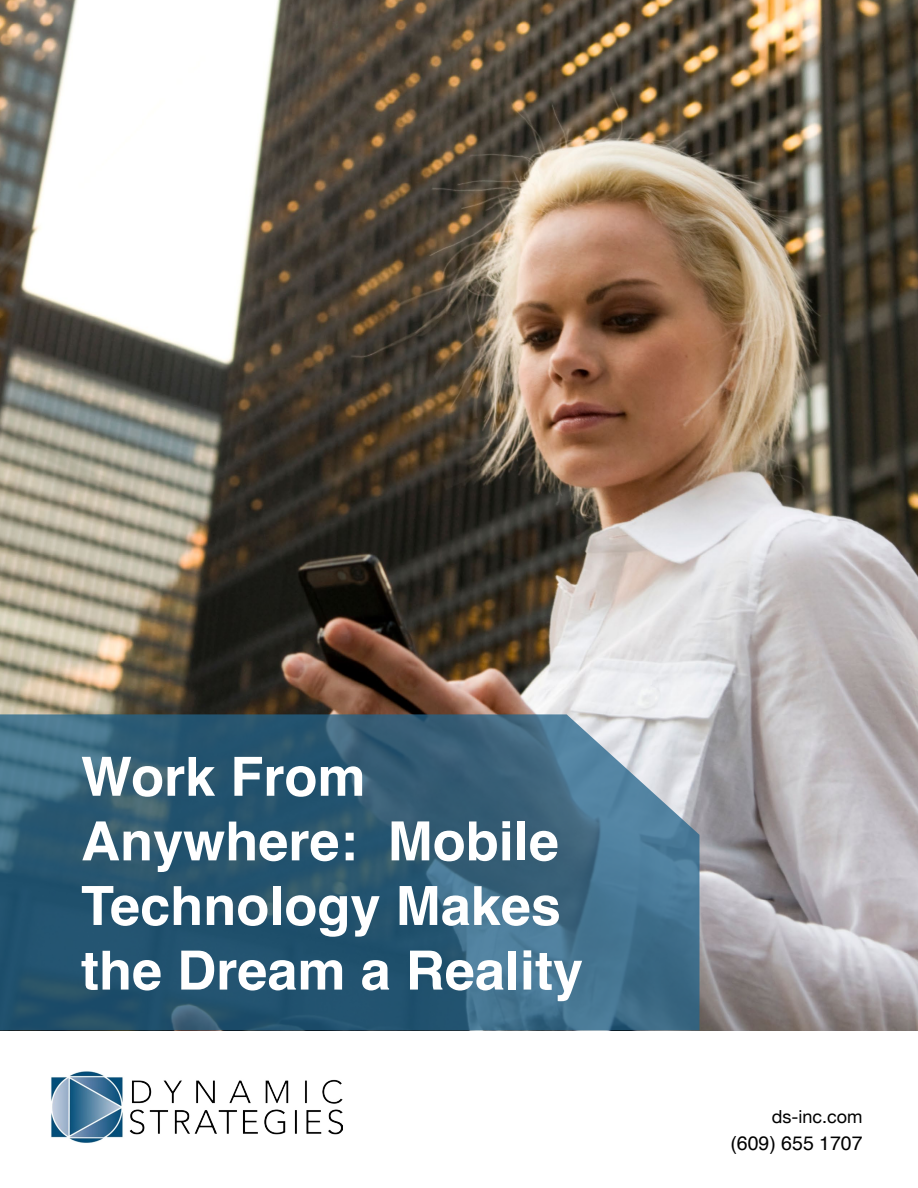
<style>
.page{position:relative;width:918px;height:1188px;background:#fff}
.page>*{position:absolute;margin:0;border:0;box-sizing:border-box;transform-origin:0 0}
.t1{font:700 54.15px/64.7px "Helvetica";color:#fff}
.t2{font:19.5px "Helvetica";color:#000}
.t3{font:18px "Helvetica Neue";color:#000}
</style>
<div class="page">
<img style="left:0;top:0;width:918px;height:1030px">
<svg style="left:0;top:714px;width:699px;height:316px;background:#37637d"></svg>
<img style="left:51px;top:1071px;width:292px;height:72px">
<p class="t1" style="left:81px;top:745px;width:504px">Work From<br>Anywhere: Mobile<br>Technology Makes the Dream a Reality</p>
<p class="t3" style="left:772px;top:1103px;width:92px">ds-inc.com</p>
<p class="t2" style="left:730px;top:1128px;width:134px">(609) 655 1707</p>
</div>
